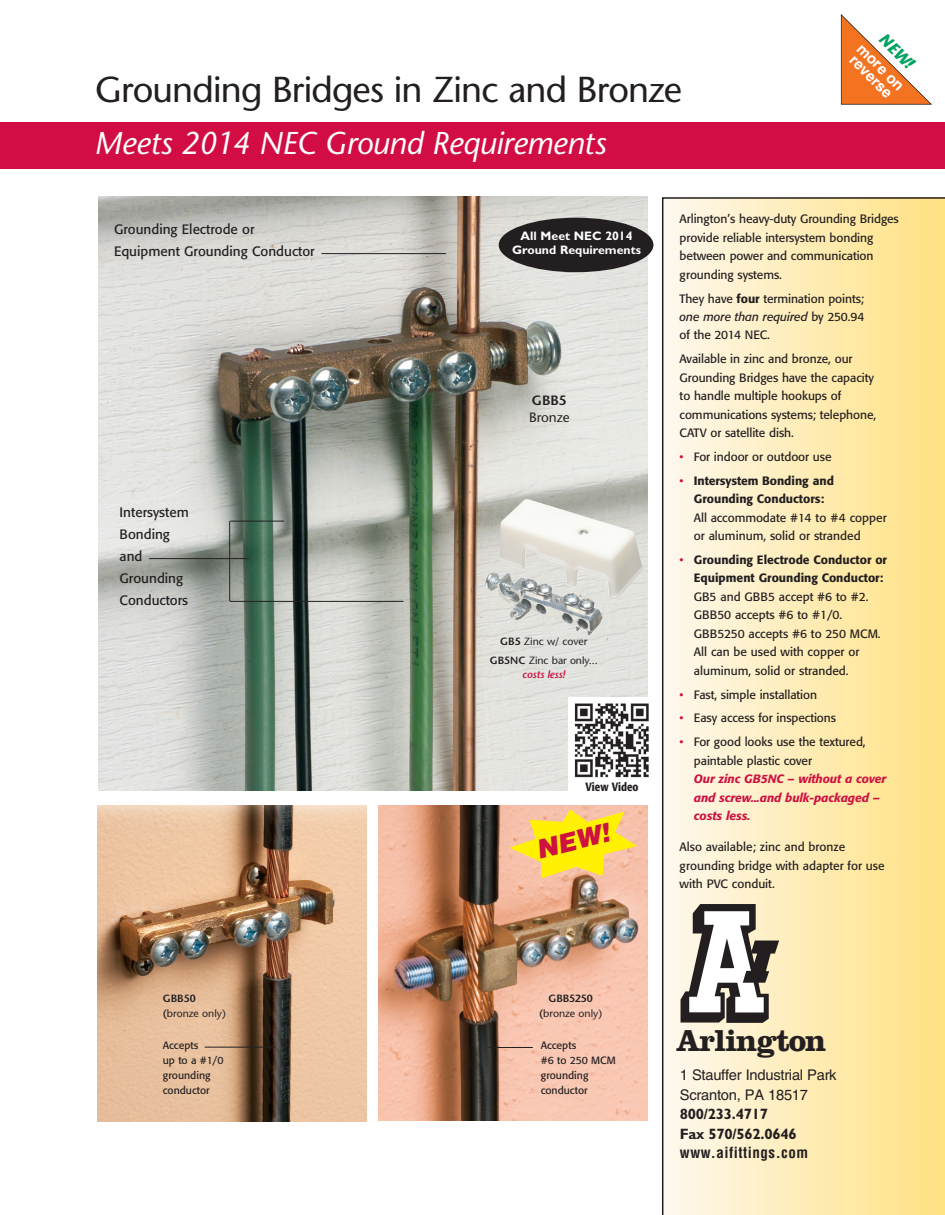
<style>
.page{position:relative;width:945px;height:1215px;background:#fff}
.page>*{position:absolute;margin:0;border:0;box-sizing:border-box;transform-origin:0 0}
.t1{font:36px "Stone Sans";letter-spacing:-.025em;color:#231f20}
.t2{font:italic 31.5px "Stone Sans";letter-spacing:-.01em;color:#fff}
.t3{font:700 31.5px "Clarendon";letter-spacing:-.035em;color:#231f20}
.t4{font:italic 900 25.8px "Helvetica";color:#cd1141}
.t5{font:italic 700 16.5px "Stone Sans";color:#00a261}
.t6{font:700 15px/19.5px "Gill Sans";letter-spacing:-.015em;color:#231f20}
.t7{font:700 condensed 15px "Helvetica";letter-spacing:.035em;color:#231f20}
.t8{font:700 15px/13.5px "Helvetica";color:#fff}
.t9{font:14.7px/19.5px "Helvetica";letter-spacing:-.015em;color:#231f20}
.t10{font:13.5px/22px "Formata";color:#231f20}
.t11{font:13.5px "Stone Sans";letter-spacing:-.005em;color:#231f20}
.t12{font:600 13.5px "Stone Sans";color:#231f20}
.t13{font:700 12.3px/14.4px "Gill Sans";color:#fff;text-align:center}
.t14{font:12px/18.5px "Formata";letter-spacing:-.005em;color:#231f20}
.t15{font:500 12px/18.5px "Formata";color:#231f20;text-align:center}
.t16{font:italic 500 12px/18.5px "Formata";letter-spacing:-.005em;color:#cd1141}
.t17{font:500 condensed 11.85px "Formata";color:#231f20}
.t18{font:10.5px/15px "Stone Sans";color:#231f20;text-align:center}
.t19{font:10.5px/15px "Formata";color:#231f20}
.t20{font:italic 600 10.5px "Stone Sans";letter-spacing:-.01em;color:#cd1141}
.s1{font-weight:600}
.s2{font-weight:500}
.s3{font-style:italic}
.s4{color:#d20d44}
.s5{font-weight:400;color:#d20d44}
</style>
<div class="page">
<svg style="left:662px;top:197px;width:283px;height:1018px;background:#fcebb5"></svg>
<div style="left:0;top:122px;width:945px;height:47px;background:#d20d44"></div>
<svg style="left:840px;top:14px;width:92px;height:91px"></svg>
<svg style="left:681px;top:904px;width:98px;height:119px"></svg>
<img style="left:98px;top:805px;width:268px;height:316px">
<hr style="left:205px;top:1047px;width:70px;height:1px;background:#231f20">
<img style="left:379px;top:805px;width:269px;height:315px">
<svg style="left:510px;top:809px;width:127px;height:69px;background:#f9d950"></svg>
<hr style="left:489px;top:1047px;width:44px;height:1px;background:#231f20">
<img style="left:98px;top:197px;width:550px;height:594px">
<img style="left:485px;top:499px;width:159px;height:137px">
<hr style="left:149px;top:558px;width:100px;height:1px;background:#231f20">
<hr style="left:229px;top:521px;width:1px;height:80px;background:#231f20">
<hr style="left:230px;top:521px;width:54px;height:1px;background:#231f20">
<hr style="left:230px;top:601px;width:174px;height:1px;background:#231f20">
<hr style="left:321px;top:253px;width:125px;height:1px;background:#231f20">
<div style="left:499px;top:218px;width:154px;height:54px;background:#231f20;border-radius:50%"></div>
<div style="left:568px;top:698px;width:85px;height:102px;background:#fff"></div>
<img style="left:574px;top:703px;width:75px;height:75px">
<h1 class="t1" style="left:95px;top:76px;width:588px">Grounding Bridges in Zinc and Bronze</h1>
<h2 class="t2" style="left:94px;top:131px;width:513px">Meets 2014 NEC Ground Requirements</h2>
<h3 class="t5" style="left:887px;top:32px;width:43px;rotate:45deg">NEW!</h3>
<p class="t8" style="left:864px;top:41px;width:61px;rotate:45deg">more on reverse</p>
<p class="t10" style="left:114px;top:219px;width:202px">Grounding Electrode or<br>Equipment Grounding Conductor</p>
<p class="t10" style="left:120px;top:502px;width:71px">Intersystem<br>Bonding and<br>Grounding<br>Conductors</p>
<p class="t18" style="left:163px;top:992px;width:65px;text-align:left"><span class="s1">GBB50 (</span>bronze only)</p>
<p class="t19" style="left:163px;top:1038px;width:62px">Accepts<br>up to a #1/0 grounding conductor</p>
<p class="t13" style="left:512px;top:230px;width:130px">All Meet NEC 2014<br>Ground Requirements</p>
<p class="t12" style="left:532px;top:395px;width:36px">GBB5</p>
<p class="t11" style="left:529px;top:412px;width:42px">Bronze</p>
<p class="t18" style="left:490px;top:633px;width:109px;line-height:18.9px"><span class="s1">GB5</span> Zinc w/ cover<br><span class="s1">GB5NC</span> Zinc bar only...</p>
<p class="t20" style="left:522px;top:670px;width:45px">costs less!</p>
<p class="t17" style="left:585px;top:782px;width:55px">View Video</p>
<h3 class="t4" style="left:533px;top:836px;width:76px;rotate:-14deg">NEW!</h3>
<p class="t14" style="left:680px;top:211px;width:221px">Arlington’s heavy-duty Grounding Bridges provide reliable intersystem bonding between power and communication grounding systems.</p>
<p class="t14" style="left:680px;top:290px;width:186px;text-align:justify">They have <span class="s2">four</span> termination points; <span class="s3">one more than required</span> by 250.94 of the 2014 NEC.</p>
<p class="t14" style="left:680px;top:351px;width:198px">Available in zinc and bronze, our<br>Grounding Bridges have the capacity to handle multiple hookups of communications systems; telephone,<br>CATV or satellite dish.</p>
<p class="t14" style="left:680px;top:449px;width:153px"><span class="s4">•</span> For indoor or outdoor use</p>
<p class="t15" style="left:680px;top:472px;width:156px"><span class="s5">•</span> Intersystem Bonding and<br>Grounding Conductors:</p>
<p class="t14" style="left:694px;top:509px;width:194px">All accommodate #14 to #4 copper or aluminum, solid or stranded</p>
<p class="t15" style="left:694px;top:552px;width:195px;text-align:left;text-indent:-14px"><span class="s5">•</span> Grounding Electrode Conductor or<br>Equipment Grounding Conductor:</p>
<p class="t14" style="left:694px;top:588px;width:188px">GB5 and GBB5 accept #6 to #2.<br>GBB50 accepts #6 to #1/0.<br>GBB5250 accepts #6 to 250 MCM.<br>All can be used with copper or aluminum, solid or stranded.</p>
<p class="t14" style="left:680px;top:686px;width:139px"><span class="s4">•</span> Fast, simple installation</p>
<p class="t14" style="left:680px;top:710px;width:158px"><span class="s4">•</span> Easy access for inspections</p>
<p class="t14" style="left:694px;top:734px;width:173px;text-indent:-14px"><span class="s4">•</span> For good looks use the textured, paintable plastic cover</p>
<p class="t16" style="left:694px;top:771px;width:194px">Our zinc GB5NC – without a cover and screw...and bulk-packaged – costs less.</p>
<p class="t14" style="left:680px;top:839px;width:206px">Also available; zinc and bronze grounding bridge with adapter for use with PVC conduit.</p>
<p class="t18" style="left:539px;top:992px;width:65px"><span class="s1">GBB5250 (</span>bronze only)</p>
<p class="t19" style="left:541px;top:1038px;width:77px">Accepts<br>#6 to 250 MCM grounding conductor</p>
<h2 class="t3" style="left:676px;top:1030px;width:152px">Arlington</h2>
<p class="t9" style="left:680px;top:1067px;width:158px">1 Stauffer Industrial Park<br>Scranton, PA 18517</p>
<p class="t6" style="left:680px;top:1106px;width:118px">800/233.4717<br>Fax 570/562.0646</p>
<p class="t7" style="left:680px;top:1144px;width:130px">www.aifittings.com</p>
</div>
